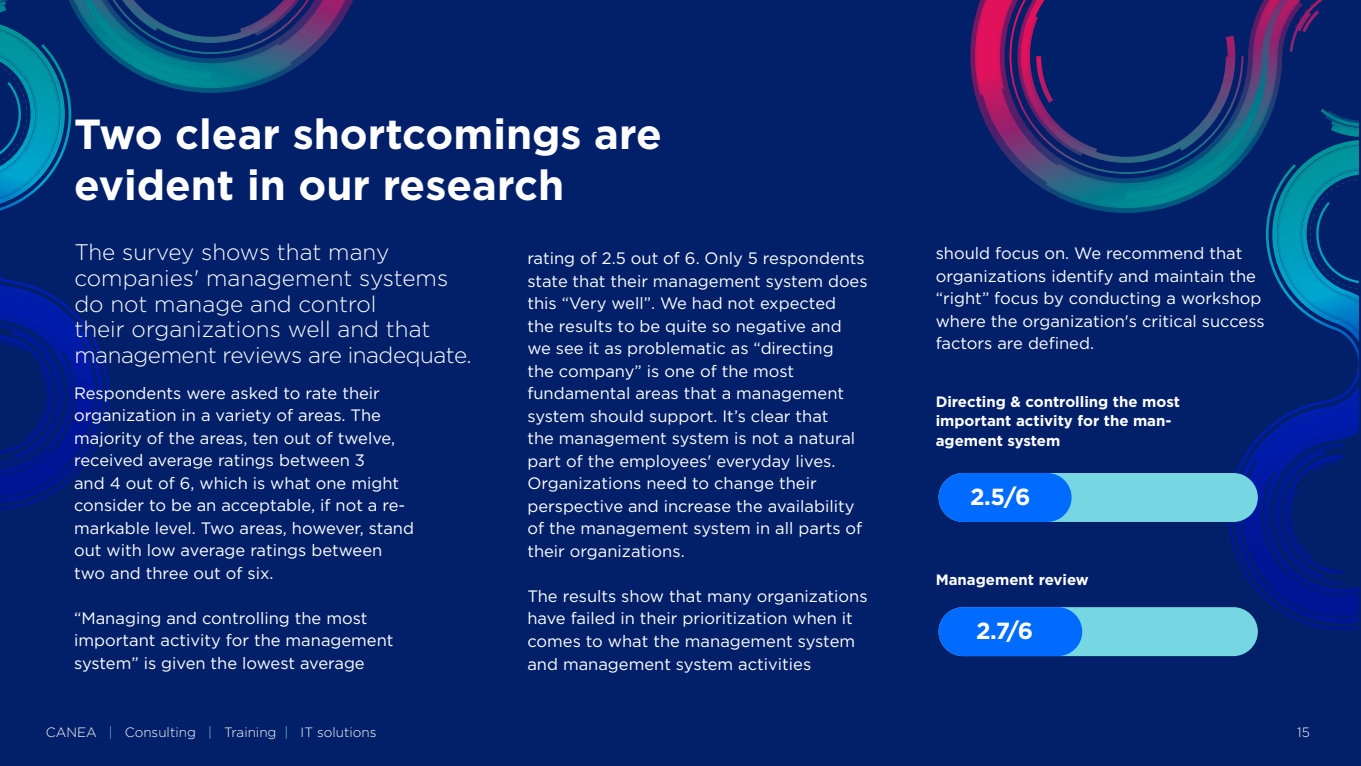
<style>
.page{position:relative;width:1361px;height:766px;background:#fff}
.page>*{position:absolute;margin:0;border:0;box-sizing:border-box;transform-origin:0 0}
.t1{font:700 42px/50.4px "Gotham";color:#fff}
.ingress{font:700 23.25px "Gotham";color:#fff}
.ingress-2{font:300 22.5px/25.5px "Gotham";color:#fff}
.Citat{font:16.5px/22.5px "Gotham";color:#fff}
.Brödtext{font:16.5px/22.5px "Gotham";color:#fff}
.ingress-3{font:700 15px/19.5px "Gotham";color:#fff}
.t2{font:300 13.5px "Gotham";color:#fff}
.s1{color:#76d6e2}
</style>
<div class="page">
<div style="left:0;top:0;width:1361px;height:765px;background:#012069"></div>
<svg style="left:975px;top:0;width:7px;height:115px"></svg>
<svg style="left:982px;top:0;width:377px;height:611px"></svg>
<svg style="left:1126px;top:0;width:233px;height:199px"></svg>
<svg style="left:0;top:0;width:353px;height:498px"></svg>
<div style="left:938px;top:473px;width:320px;height:49px;background:#76d6e2;border-radius:24px"></div>
<div style="left:938px;top:473px;width:133px;height:49px;background:#016bff;border-radius:24px"></div>
<div style="left:938px;top:607px;width:320px;height:49px;background:#76d6e2;border-radius:24px"></div>
<div style="left:938px;top:607px;width:144px;height:49px;background:#016bff;border-radius:24px"></div>
<p class="t1" style="left:74px;top:109px;width:589px">Two clear shortcomings are evident in our research</p>
<p class="ingress-2" style="left:74px;top:239px;width:399px">The survey shows that many companies' management systems do not manage and control<br>their organizations well and that management reviews are inadequate.</p>
<p class="Citat" style="left:527px;top:247px;width:342px">rating of 2.5 out of 6. Only 5 respondents state that their management system does this “Very well”. We had not expected<br>the results to be quite so negative and we see it as problematic as “directing<br>the company” is one of the most fundamental areas that a management system should support. It’s clear that<br>the management system is not a natural part of the employees' everyday lives.<br>Organizations need to change their perspective and increase the availability of the management system in all parts of their organizations.</p>
<p class="Citat" style="left:527px;top:584px;width:342px">The results show that many organizations have failed in their prioritization when it comes to what the management system and management system activities</p>
<p class="Brödtext" style="left:74px;top:381px;width:341px">Respondents were asked to rate their organization in a variety of areas. The majority of the areas, ten out of twelve, received average ratings between 3<br>and 4 out of 6, which is what one might consider to be an acceptable, if not a re&shy;markable level. Two areas, however, stand out with low average ratings between two and three out of six.</p>
<p class="Citat" style="left:74px;top:606px;width:321px">“Managing and controlling the most important activity for the management system” is given the lowest average</p>
<p class="Citat" style="left:935px;top:242px;width:330px">should focus on. We recommend that organizations identify and maintain the “right” focus by conducting a workshop where the organization's critical success factors are defined.</p>
<p class="ingress-3" style="left:935px;top:391px;width:246px">Directing &amp; controlling the most important activity for the man&shy;agement system</p>
<p class="ingress" style="left:970px;top:481px;width:62px">2.5/6</p>
<p class="ingress-3" style="left:935px;top:570px;width:155px">Management review</p>
<p class="ingress" style="left:976px;top:615px;width:58px">2.7/6</p>
<p class="t2" style="left:46px;top:724px;width:332px">CANEA <span class="s1">|</span> Consulting <span class="s1">|</span> Training <span class="s1">|</span> IT solutions</p>
<p class="t2" style="left:1297px;top:724px;width:14px">15</p>
</div>
